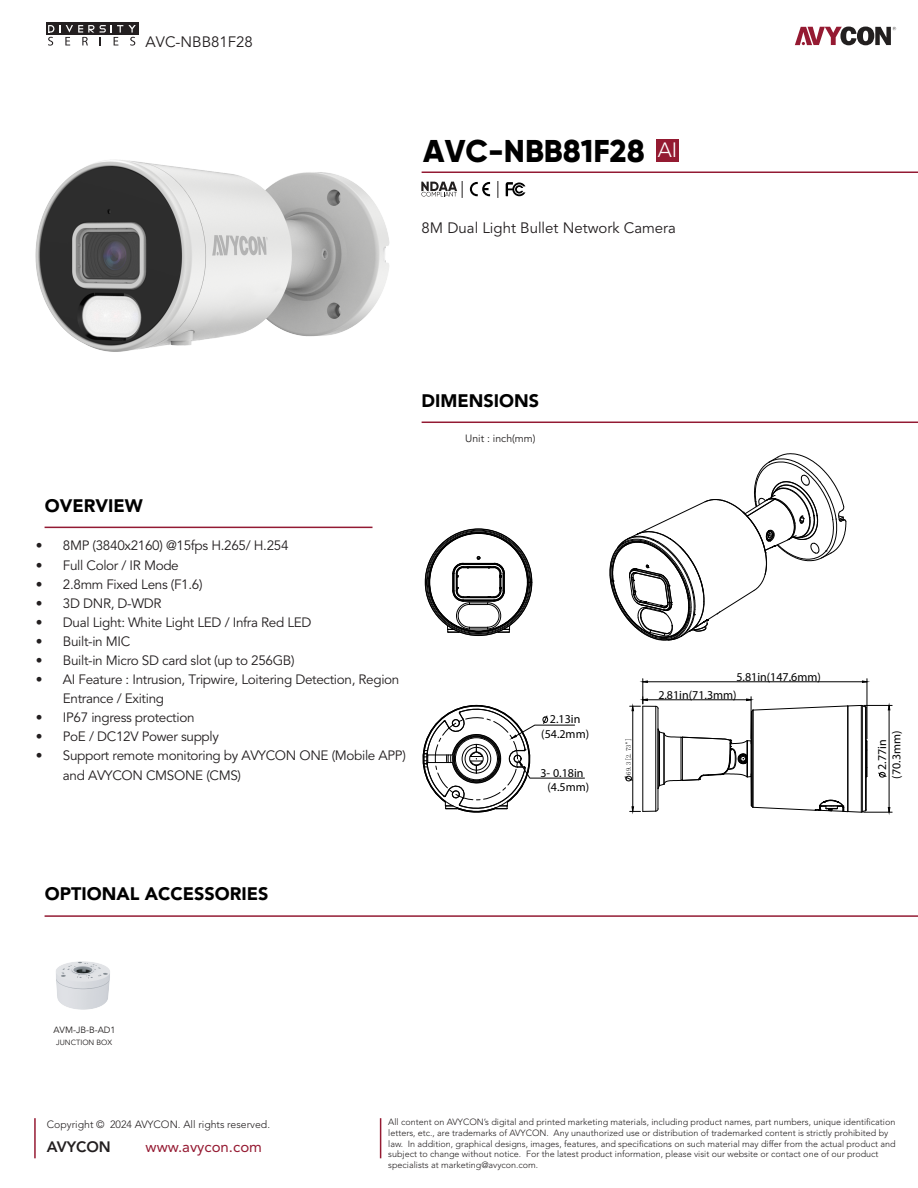
<style>
.page{position:relative;width:918px;height:1188px;background:#fff}
.page>*{position:absolute;margin:0;border:0;box-sizing:border-box;transform-origin:0 0}
.t1{font:800 31.5px "Gilroy";color:#000}
.t2{font:900 18px "Avenir LT Std";color:#000}
.t3{font:15px "Avenir LT Std";color:#231f20}
.t4{font:15px "Avenir LT Std";color:#951a32}
.t5{font:800 15px "Avenir LT Std";color:#231f20}
.t6{font:13.5px/19px "Avenir LT Std";letter-spacing:-.025em;color:#231f20}
.t7{font:12px/14.4px "Myriad Pro";color:#000;text-align:center}
.t8{font:300 10.5px "Avenir LT Std";color:#231f20}
.t9{font:10.5px "Avenir LT Std";color:#221f1f}
.t10{font:300 9px/10.8px "Avenir LT Std";color:#231f20}
.t11{font:9px "Avenir LT Std";color:#221f1f}
.t12{font:7.5px "Avenir LT Std";color:#221f1f}
.t13{font:6.6px "Fang Song";color:#000}
</style>
<div class="page">
<hr style="left:422px;top:422px;width:496px;height:1px;background:#931a33">
<hr style="left:45px;top:527px;width:328px;height:1px;background:#931a33">
<hr style="left:45px;top:915px;width:873px;height:2px;background:#931a33">
<hr style="left:422px;top:172px;width:496px;height:1px;background:#931a33">
<svg style="left:795px;top:27px;width:101px;height:18px"></svg>
<hr style="left:34px;top:1118px;width:2px;height:40px;background:#951a32">
<hr style="left:380px;top:1118px;width:1px;height:40px;background:#951a32">
<div style="left:46px;top:23px;width:92px;height:12px;background:#231f20"></div>
<svg style="left:48px;top:25px;width:88px;height:18px"></svg>
<svg style="left:427px;top:533px;width:103px;height:100px"></svg>
<svg style="left:610px;top:453px;width:236px;height:188px"></svg>
<svg style="left:422px;top:704px;width:163px;height:109px"></svg>
<svg style="left:624px;top:679px;width:268px;height:134px"></svg>
<img style="left:35px;top:43px;width:355px;height:309px">
<img style="left:56px;top:961px;width:54px;height:49px">
<div style="left:656px;top:139px;width:22px;height:23px;background:#941a31"></div>
<svg style="left:497px;top:181px;width:1px;height:17px"></svg>
<svg style="left:506px;top:182px;width:19px;height:14px"></svg>
<svg style="left:470px;top:182px;width:20px;height:14px"></svg>
<svg style="left:421px;top:181px;width:42px;height:17px"></svg>
<h3 class="t3" style="left:146px;top:33px;width:109px">AVC-NBB81F28</h3>
<h1 class="t1" style="left:423px;top:131px;width:255px">AVC-NBB81F28 <sup>AI</sup></h1>
<h3 class="t3" style="left:422px;top:219px;width:256px">8M Dual Light Bullet Network Camera</h3>
<h2 class="t2" style="left:422px;top:390px;width:119px">DIMENSIONS</h2>
<p class="t9" style="left:465px;top:433px;width:72px">Unit : inch(mm)</p>
<h2 class="t2" style="left:45px;top:495px;width:99px">OVERVIEW</h2>
<h3 class="t6" style="left:36px;top:537px;width:254px">• 8MP (3840x2160) @15fps H.265/ H.254</h3>
<h3 class="t6" style="left:36px;top:556px;width:144px">• Full Color / IR Mode</h3>
<h3 class="t6" style="left:36px;top:575px;width:168px">• 2.8mm Fixed Lens (F1.6)</h3>
<h3 class="t6" style="left:36px;top:594px;width:127px">• 3D DNR, D-WDR</h3>
<h3 class="t6" style="left:36px;top:613px;width:277px">• Dual Light: White Light LED / Infra Red LED</h3>
<h3 class="t6" style="left:36px;top:632px;width:96px">• Built-in MIC</h3>
<h3 class="t6" style="left:36px;top:651px;width:260px">• Built-in Micro SD card slot (up to 256GB)</h3>
<h3 class="t6" style="left:63px;top:670px;width:338px;text-indent:-27px">• AI Feature : Intrusion, Tripwire, Loitering Detection, Region<br>Entrance / Exiting</h3>
<h3 class="t6" style="left:36px;top:708px;width:160px">• IP67 ingress protection</h3>
<h3 class="t6" style="left:36px;top:728px;width:185px">• PoE / DC12V Power supply</h3>
<h3 class="t6" style="left:63px;top:747px;width:345px;text-indent:-27px">• Support remote monitoring by AVYCON ONE (Mobile APP) and AVYCON CMSONE (CMS)</h3>
<h3 class="t7" style="left:541px;top:712px;width:49px">2.13in (54.2mm)</h3>
<h3 class="t7" style="left:540px;top:766px;width:45px">3- 0.18in</h3>
<h3 class="t7" style="left:547px;top:780px;width:43px">(4.5mm)</h3>
<p class="t13" style="left:625px;top:775px;width:38px;rotate:-90deg">69.3[2.73"]</p>
<h3 class="t7" style="left:736px;top:669px;width:86px">5.81in(147.6mm)</h3>
<h3 class="t7" style="left:658px;top:687px;width:80px">2.81in(71.3mm)</h3>
<h2 class="t2" style="left:45px;top:883px;width:225px">OPTIONAL ACCESSORIES</h2>
<p class="t11" style="left:53px;top:1025px;width:64px">AVM-JB-B-AD1</p>
<p class="t12" style="left:56px;top:1038px;width:58px">JUNCTION BOX</p>
<h3 class="t7" style="left:889px;top:779px;width:49px;rotate:-90deg">(70.3mm)</h3>
<h3 class="t7" style="left:875px;top:770px;width:32px;rotate:-90deg">2.77in</h3>
<p class="t8" style="left:47px;top:1118px;width:225px">Copyright © 2024 AVYCON. All rights reserved.</p>
<p class="t10" style="left:388px;top:1117px;width:509px">All content on AVYCON’s digital and printed marketing materials, including product names, part numbers, unique identification letters, etc., are trademarks of AVYCON. Any unauthorized use or distribution of trademarked content is strictly prohibited by law. In addition, graphical designs, images, features, and specifications on such material may differ from the actual product and subject to change without notice. For the latest product information, please visit our website or contact one of our product specialists at marketing@avycon.com.</p>
<h3 class="t5" style="left:47px;top:1138px;width:66px">AVYCON</h3>
<h3 class="t4" style="left:146px;top:1138px;width:118px">www.avycon.com</h3>
</div>
